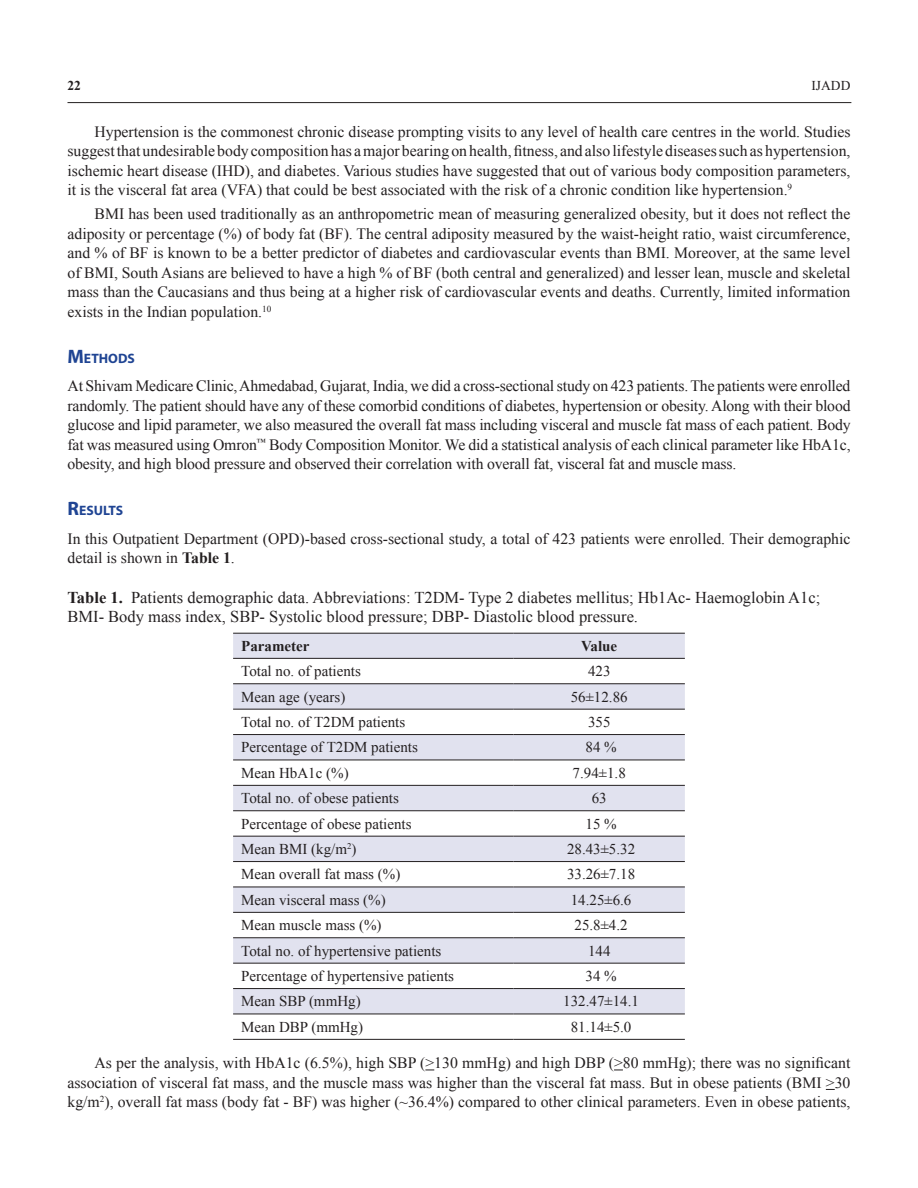
<style>
.page{position:relative;width:918px;height:1188px;background:#fff}
.page>*{position:absolute;margin:0;border:0;box-sizing:border-box;transform-origin:0 0}
.Table_Caption{font:16.5px/19.8px "Times New Roman";color:#231f20}
.TXT{font:15.75px/19.5px "Times New Roman";color:#231f20;text-align:justify}
.TX{font:15.75px/19.5px "Times New Roman";color:#231f20;text-align:justify}
.Table_Text{font:15px "Times New Roman";color:#231f20}
.Table_Text-2{font:700 15px "Times New Roman";color:#231f20}
.t1{font:700 13.65px "Myriad Pro";color:#1f4493}
.t2{font:13.5px "Times New Roman";color:#231f20}
.t3{font:700 13.5px "Times New Roman";color:#231f20}
.s1{font-size:19.5px}
.s2{font-weight:700}
</style>
<div class="page">
<hr style="left:68px;top:102px;width:783px;height:1px;background:#231f20">
<svg style="left:233px;top:634px;width:452px;height:380px;fill:#e1e2ef"></svg>
<hr style="left:233px;top:633px;width:281px;height:1px;background:#231f20">
<hr style="left:514px;top:633px;width:171px;height:1px;background:#231f20">
<hr style="left:233px;top:658px;width:281px;height:1px;background:#231f20">
<hr style="left:514px;top:658px;width:171px;height:1px;background:#231f20">
<hr style="left:233px;top:683px;width:281px;height:1px;background:#231f20">
<hr style="left:514px;top:683px;width:171px;height:1px;background:#231f20">
<hr style="left:233px;top:709px;width:281px;height:1px;background:#231f20">
<hr style="left:514px;top:709px;width:171px;height:1px;background:#231f20">
<hr style="left:233px;top:734px;width:281px;height:1px;background:#231f20">
<hr style="left:514px;top:734px;width:171px;height:1px;background:#231f20">
<hr style="left:233px;top:760px;width:281px;height:1px;background:#231f20">
<hr style="left:514px;top:760px;width:171px;height:1px;background:#231f20">
<hr style="left:233px;top:785px;width:281px;height:1px;background:#231f20">
<hr style="left:514px;top:785px;width:171px;height:1px;background:#231f20">
<hr style="left:233px;top:810px;width:281px;height:1px;background:#231f20">
<hr style="left:514px;top:810px;width:171px;height:1px;background:#231f20">
<hr style="left:233px;top:836px;width:281px;height:1px;background:#231f20">
<hr style="left:514px;top:836px;width:171px;height:1px;background:#231f20">
<hr style="left:233px;top:861px;width:281px;height:1px;background:#231f20">
<hr style="left:514px;top:861px;width:171px;height:1px;background:#231f20">
<hr style="left:233px;top:887px;width:281px;height:1px;background:#231f20">
<hr style="left:514px;top:887px;width:171px;height:1px;background:#231f20">
<hr style="left:233px;top:912px;width:281px;height:1px;background:#231f20">
<hr style="left:514px;top:912px;width:171px;height:1px;background:#231f20">
<hr style="left:233px;top:937px;width:281px;height:1px;background:#231f20">
<hr style="left:514px;top:937px;width:171px;height:1px;background:#231f20">
<hr style="left:233px;top:963px;width:281px;height:1px;background:#231f20">
<hr style="left:514px;top:963px;width:171px;height:1px;background:#231f20">
<hr style="left:233px;top:988px;width:281px;height:1px;background:#231f20">
<hr style="left:514px;top:988px;width:171px;height:1px;background:#231f20">
<hr style="left:233px;top:1014px;width:281px;height:1px;background:#231f20">
<hr style="left:514px;top:1014px;width:171px;height:1px;background:#231f20">
<hr style="left:233px;top:1039px;width:281px;height:1px;background:#231f20">
<hr style="left:514px;top:1039px;width:171px;height:1px;background:#231f20">
<p class="t3" style="left:68px;top:77px;width:15px">22</p>
<p class="t2" style="left:811px;top:77px;width:40px">IJADD</p>
<p class="TXT" style="left:68px;top:122px;width:785px;text-indent:27px">Hypertension is the commonest chronic disease prompting visits to any level of health care centres in the world. Studies suggest that undesirable body composition has a major bearing on health, fitness, and also lifestyle diseases such as hypertension, ischemic heart disease (IHD), and diabetes. Various studies have suggested that out of various body composition parameters, it is the visceral fat area (VFA) that could be best associated with the risk of a chronic condition like hypertension.<sup>9</sup></p>
<p class="TXT" style="left:68px;top:204px;width:785px;text-indent:27px">BMI has been used traditionally as an anthropometric mean of measuring generalized obesity, but it does not reflect the adiposity or percentage (%) of body fat (BF). The central adiposity measured by the waist-height ratio, waist circumference, and % of BF is known to be a better predictor of diabetes and cardiovascular events than BMI. Moreover, at the same level of BMI, South Asians are believed to have a high % of BF (both central and generalized) and lesser lean, muscle and skeletal mass than the Caucasians and thus being at a higher risk of cardiovascular events and deaths. Currently, limited information exists in the Indian population.<sup>10</sup></p>
<h1 class="t1" style="left:68px;top:349px;width:69px"><span class="s1">M</span>ETHODS</h1>
<p class="TX" style="left:68px;top:376px;width:785px">At Shivam Medicare Clinic, Ahmedabad, Gujarat, India, we did a cross-sectional study on 423 patients. The patients were enrolled randomly. The patient should have any of these comorbid conditions of diabetes, hypertension or obesity. Along with their blood glucose and lipid parameter, we also measured the overall fat mass including visceral and muscle fat mass of each patient. Body fat was measured using Omron<sup>™</sup> Body Composition Monitor. We did a statistical analysis of each clinical parameter like HbA1c, obesity, and high blood pressure and observed their correlation with overall fat, visceral fat and muscle mass.</p>
<h1 class="t1" style="left:68px;top:502px;width:57px"><span class="s1">R</span>ESULTS</h1>
<p class="TX" style="left:68px;top:528px;width:785px">In this Outpatient Department (OPD)-based cross-sectional study, a total of 423 patients were enrolled. Their demographic detail is shown in <span class="s2">Table 1</span>.</p>
<p class="Table_Caption" style="left:68px;top:587px;width:754px"><span class="s2">Table 1.</span> Patients demographic data. Abbreviations: T2DM- Type 2 diabetes mellitus; Hb1Ac- Haemoglobin A1c;<br>BMI- Body mass index, SBP- Systolic blood pressure; DBP- Diastolic blood pressure.</p>
<p class="Table_Text-2" style="left:241px;top:635px;width:70px">Parameter</p>
<p class="Table_Text-2" style="left:581px;top:635px;width:38px">Value</p>
<p class="Table_Text" style="left:241px;top:661px;width:121px">Total no. of patients</p>
<p class="Table_Text" style="left:588px;top:661px;width:24px">423</p>
<p class="Table_Text" style="left:241px;top:687px;width:106px">Mean age (years)</p>
<p class="Table_Text" style="left:571px;top:687px;width:58px">56±12.86</p>
<p class="Table_Text" style="left:241px;top:712px;width:166px">Total no. of T2DM patients</p>
<p class="Table_Text" style="left:588px;top:712px;width:24px">355</p>
<p class="Table_Text" style="left:241px;top:737px;width:178px">Percentage of T2DM patients</p>
<p class="Table_Text" style="left:586px;top:737px;width:33px">84 %</p>
<p class="Table_Text" style="left:241px;top:763px;width:109px">Mean HbA1c (%)</p>
<p class="Table_Text" style="left:573px;top:763px;width:55px">7.94±1.8</p>
<p class="Table_Text" style="left:241px;top:788px;width:159px">Total no. of obese patients</p>
<p class="Table_Text" style="left:592px;top:788px;width:16px">63</p>
<p class="Table_Text" style="left:241px;top:814px;width:172px">Percentage of obese patients</p>
<p class="Table_Text" style="left:586px;top:814px;width:33px">15 %</p>
<p class="Table_Text" style="left:241px;top:839px;width:117px">Mean BMI (kg/m<sup>2</sup>)</p>
<p class="Table_Text" style="left:567px;top:839px;width:70px">28.43±5.32</p>
<p class="Table_Text" style="left:241px;top:864px;width:161px">Mean overall fat mass (%)</p>
<p class="Table_Text" style="left:567px;top:864px;width:70px">33.26±7.18</p>
<p class="Table_Text" style="left:241px;top:890px;width:146px">Mean visceral mass (%)</p>
<p class="Table_Text" style="left:571px;top:890px;width:62px">14.25±6.6</p>
<p class="Table_Text" style="left:241px;top:915px;width:142px">Mean muscle mass (%)</p>
<p class="Table_Text" style="left:575px;top:915px;width:55px">25.8±4.2</p>
<p class="Table_Text" style="left:241px;top:941px;width:202px">Total no. of hypertensive patients</p>
<p class="Table_Text" style="left:588px;top:941px;width:24px">144</p>
<p class="Table_Text" style="left:241px;top:966px;width:214px">Percentage of hypertensive patients</p>
<p class="Table_Text" style="left:586px;top:966px;width:33px">34 %</p>
<p class="Table_Text" style="left:241px;top:991px;width:121px">Mean SBP (mmHg)</p>
<p class="Table_Text" style="left:563px;top:991px;width:77px">132.47±14.1</p>
<p class="Table_Text" style="left:241px;top:1017px;width:123px">Mean DBP (mmHg)</p>
<p class="Table_Text" style="left:571px;top:1017px;width:62px">81.14±5.0</p>
<p class="TXT" style="left:68px;top:1053px;width:785px;text-indent:27px">As per the analysis, with HbA1c (6.5%), high SBP (&gt;130 mmHg) and high DBP (&gt;80 mmHg); there was no significant association of visceral fat mass, and the muscle mass was higher than the visceral fat mass. But in obese patients (BMI &gt;30 kg/m<sup>2</sup>), overall fat mass (body fat - BF) was higher (~36.4%) compared to other clinical parameters. Even in obese patients,</p>
</div>
